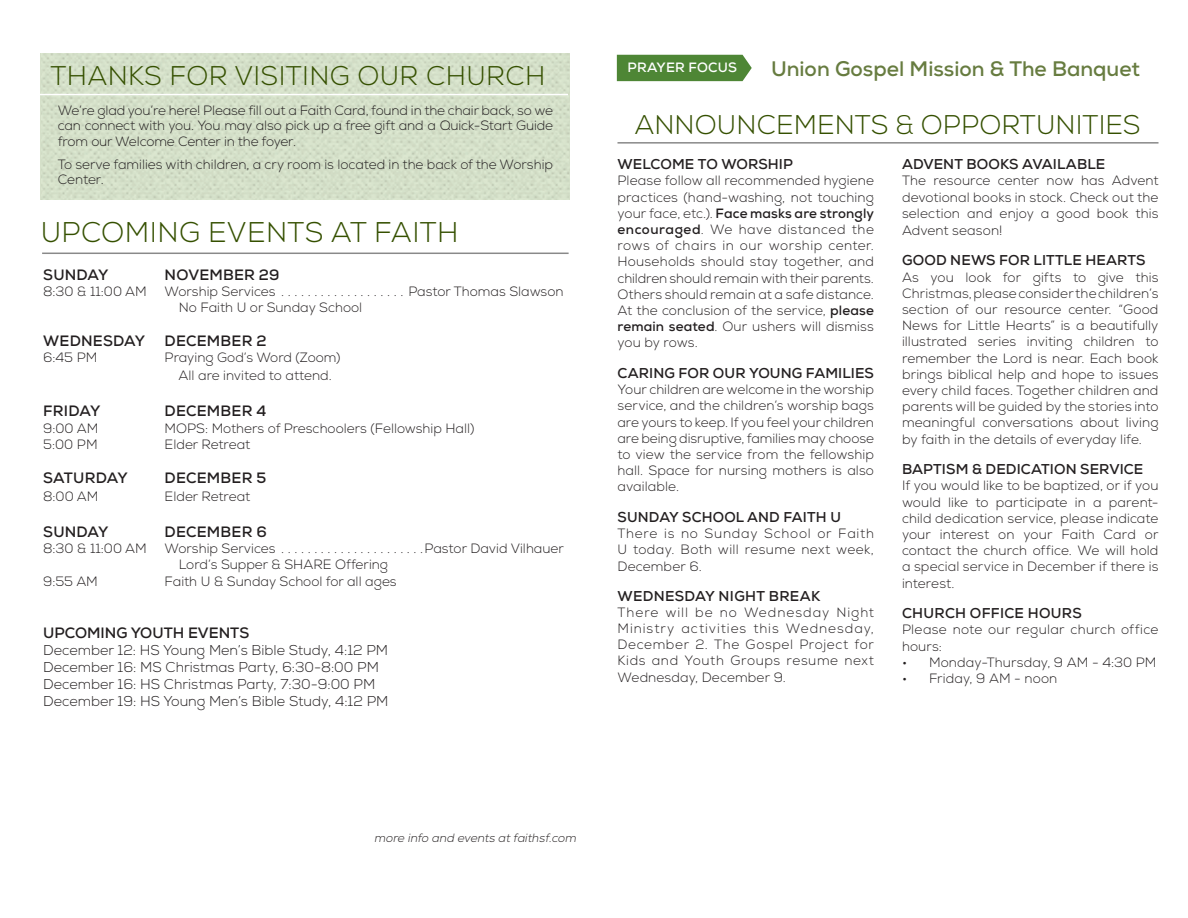
<style>
.page{position:relative;width:1188px;height:918px;background:#fff}
.page>*{position:absolute;margin:0;border:0;box-sizing:border-box;transform-origin:0 0}
.t1{font:300 28.5px "Nexa";letter-spacing:.015em;color:#355000}
.t2{font:300 27px "Nexa";letter-spacing:.005em;color:#355000}
.t3{font:700 21px "Nexa";color:#677c40}
.t4{font:700 15px "Nexa";letter-spacing:.015em;color:#231f20}
.t5{font:700 14.25px "Nexa";letter-spacing:.01em;color:#231f20}
.t6{font:300 14.25px "Nexa";color:#231f20}
.t7{font:300 13.5px/16.2px "Nexa";color:#231f20;text-align:justify}
.t8{font:300 13.5px/16.2px "Nexa";letter-spacing:.02em;color:#231f20}
.t9{font:700 13.5px "Nexa";letter-spacing:.015em;color:#fff}
.t10{font:italic 300 12px "Nexa";color:#231f20}
.s1{font-weight:700}
</style>
<div class="page">
<img style="left:41px;top:53px;width:529px;height:146px">
<div style="left:617px;top:55px;width:135px;height:26px;background:#4e8635"></div>
<hr style="left:617px;top:142px;width:542px;height:2px;background:#898989">
<hr style="left:42px;top:253px;width:527px;height:1px;background:#898989">
<hr style="left:39px;top:94px;width:529px;height:1px;background:#fff">
<p class="t2" style="left:50px;top:60px;width:496px">THANKS FOR VISITING OUR CHURCH</p>
<p class="t7" style="left:58px;top:103px;width:497px;line-height:15.6px">We’re glad you’re here! Please fill out a Faith Card, found in the chair back, so we can connect with you. You may also pick up a free gift and a Quick-Start Guide from our Welcome Center in the foyer.</p>
<p class="t7" style="left:58px;top:157px;width:497px;line-height:15px">To serve families with children, a cry room is located in the back of the Worship<br>Center.</p>
<p class="t1" style="left:41px;top:216px;width:419px">UPCOMING EVENTS AT FAITH</p>
<p class="t4" style="left:43px;top:265px;width:67px">SUNDAY</p>
<p class="t4" style="left:165px;top:265px;width:116px">NOVEMBER 29</p>
<p class="t7" style="left:43px;top:283px;width:105px">8:30 &amp; 11:00 AM</p>
<p class="t7" style="left:165px;top:283px;width:118px">Worship Services....................</p>
<p class="t7" style="left:408px;top:283px;width:157px">Pastor Thomas Slawson</p>
<p class="t7" style="left:179px;top:300px;width:185px">No Faith U or Sunday School</p>
<p class="t4" style="left:43px;top:331px;width:103px">WEDNESDAY</p>
<p class="t4" style="left:165px;top:331px;width:103px">DECEMBER 2</p>
<p class="t7" style="left:43px;top:350px;width:56px">6:45 PM</p>
<p class="t7" style="left:165px;top:350px;width:177px">Praying God’s Word (Zoom)</p>
<p class="t7" style="left:179px;top:368px;width:155px">All are invited to attend.</p>
<p class="t4" style="left:43px;top:402px;width:59px">FRIDAY</p>
<p class="t4" style="left:165px;top:402px;width:103px">DECEMBER 4</p>
<p class="t7" style="left:43px;top:420px;width:57px">9:00 AM</p>
<p class="t7" style="left:165px;top:420px;width:311px">MOPS: Mothers of Preschoolers (Fellowship Hall)</p>
<p class="t7" style="left:43px;top:436px;width:56px">5:00 PM</p>
<p class="t7" style="left:165px;top:436px;width:87px">Elder Retreat</p>
<p class="t4" style="left:43px;top:468px;width:86px">SATURDAY</p>
<p class="t4" style="left:165px;top:468px;width:103px">DECEMBER 5</p>
<p class="t7" style="left:43px;top:489px;width:57px">8:00 AM</p>
<p class="t7" style="left:165px;top:489px;width:87px">Elder Retreat</p>
<p class="t4" style="left:43px;top:522px;width:67px">SUNDAY</p>
<p class="t4" style="left:165px;top:522px;width:104px">DECEMBER 6</p>
<p class="t7" style="left:43px;top:541px;width:105px">8:30 &amp; 11:00 AM</p>
<p class="t7" style="left:165px;top:541px;width:118px">Worship Services......................</p>
<p class="t7" style="left:424px;top:541px;width:141px">Pastor David Vilhauer</p>
<p class="t7" style="left:179px;top:557px;width:211px">Lord’s Supper &amp; SHARE Offering</p>
<p class="t7" style="left:43px;top:573px;width:56px">9:55 AM</p>
<p class="t7" style="left:165px;top:573px;width:234px">Faith U &amp; Sunday School for all ages</p>
<p class="t4" style="left:43px;top:623px;width:208px">UPCOMING YOUTH EVENTS</p>
<p class="t6" style="left:43px;top:642px;width:347px">December 12: HS Young Men’s Bible Study, 4:12 PM</p>
<p class="t6" style="left:43px;top:659px;width:337px">December 16: MS Christmas Party, 6:30-8:00 PM</p>
<p class="t6" style="left:43px;top:676px;width:334px">December 16: HS Christmas Party, 7:30-9:00 PM</p>
<p class="t6" style="left:43px;top:693px;width:347px">December 19: HS Young Men’s Bible Study, 4:12 PM</p>
<p class="t9" style="left:628px;top:59px;width:111px">PRAYER FOCUS</p>
<p class="t3" style="left:771px;top:55px;width:371px">Union Gospel Mission &amp; The Banquet</p>
<p class="t2" style="left:634px;top:109px;width:508px">ANNOUNCEMENTS &amp; OPPORTUNITIES</p>
<p class="t5" style="left:617px;top:155px;width:177px">WELCOME TO WORSHIP</p>
<p class="t7" style="left:617px;top:173px;width:258px">Please follow all recommended hygiene practices (hand-washing, not touching your face, etc.). <span class="s1">Face masks are strongly encouraged</span>. We have distanced the rows of chairs in our worship center.<br>Households should stay together, and children should remain with their parents.<br>Others should remain at a safe distance.<br>At the conclusion of the service, <span class="s1">please remain seated</span>. Our ushers will dismiss you by rows.</p>
<p class="t5" style="left:617px;top:364px;width:258px">CARING FOR OUR YOUNG FAMILIES</p>
<p class="t7" style="left:617px;top:382px;width:258px">Your children are welcome in the worship service, and the children’s worship bags are yours to keep. If you feel your children are being disruptive, families may choose to view the service from the fellowship hall. Space for nursing mothers is also available.</p>
<p class="t5" style="left:618px;top:508px;width:225px">SUNDAY SCHOOL AND FAITH U</p>
<p class="t7" style="left:617px;top:526px;width:258px">There is no Sunday School or Faith U today. Both will resume next week, December 6.</p>
<p class="t5" style="left:618px;top:587px;width:204px">WEDNESDAY NIGHT BREAK</p>
<p class="t7" style="left:617px;top:604px;width:258px">There will be no Wednesday Night Ministry activities this Wednesday, December 2. The Gospel Project for Kids and Youth Groups resume next Wednesday, December 9.</p>
<p class="t5" style="left:902px;top:155px;width:205px">ADVENT BOOKS AVAILABLE</p>
<p class="t7" style="left:902px;top:173px;width:258px">The resource center now has Advent devotional books in stock. Check out the selection and enjoy a good book this Advent season!</p>
<p class="t5" style="left:902px;top:251px;width:245px">GOOD NEWS FOR LITTLE HEARTS</p>
<p class="t7" style="left:902px;top:269px;width:258px">As you look for gifts to give this Christmas, please consider the children’s section of our resource center. “Good News for Little Hearts” is a beautifully illustrated series inviting children to remember the Lord is near. Each book brings biblical help and hope to issues every child faces. Together children and parents will be guided by the stories into meaningful conversations about living by faith in the details of everyday life.</p>
<p class="t5" style="left:902px;top:460px;width:243px">BAPTISM &amp; DEDICATION SERVICE</p>
<p class="t7" style="left:902px;top:478px;width:258px">If you would like to be baptized, or if you would like to participate in a parent&shy;child dedication service, please indicate your interest on your Faith Card or contact the church office. We will hold a special service in December if there is interest.</p>
<p class="t5" style="left:902px;top:604px;width:181px">CHURCH OFFICE HOURS</p>
<p class="t8" style="left:902px;top:622px;width:258px">Please note our regular church office hours:</p>
<p class="t7" style="left:902px;top:655px;width:256px">• Monday-Thursday, 9 AM - 4:30 PM</p>
<p class="t7" style="left:902px;top:671px;width:157px">• Friday, 9 AM - noon</p>
<p class="t10" style="left:374px;top:831px;width:206px">more info and events atfaithsf.com</p>
</div>
